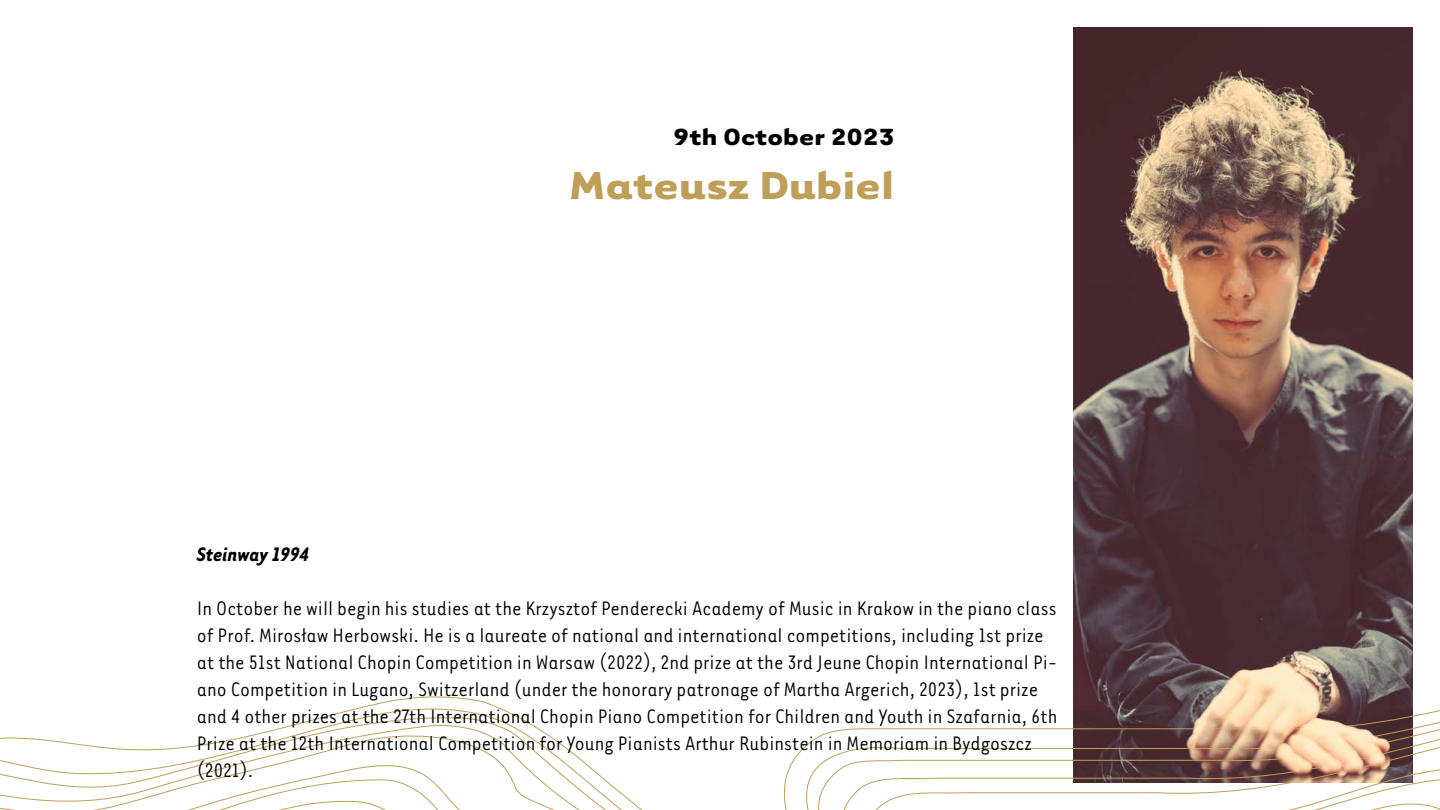
<style>
.page{position:relative;width:1440px;height:810px;background:#fff}
.page>*{position:absolute;margin:0;border:0;box-sizing:border-box;transform-origin:0 0}
.t1{font:700 45px "Tarzana Wide OT";color:#bf9e57}
.t2{font:700 27px "Tarzana Wide OT";color:#000}
.t3{font:22.5px/27px "Tarzana Nar OT";color:#000}
.t4{font:italic 700 22.5px "Tarzana Nar OT";color:#000}
</style>
<div class="page">
<svg style="left:0;top:696px;width:1440px;height:114px"></svg>
<img style="left:1073px;top:27px;width:340px;height:756px">
<p class="t2" style="left:673px;top:119px;width:223px">9th October 2023</p>
<h1 class="t1" style="left:569px;top:156px;width:327px">Mateusz Dubiel</h1>
<p class="t4" style="left:197px;top:540px;width:114px">Steinway 1994</p>
<p class="t3" style="left:197px;top:594px;width:862px">In October he will begin his studies at the Krzysztof Penderecki Academy of Music in Krakow in the piano class of Prof. Mirosław Herbowski. He is a laureate of national and international competitions, including 1st prize at the 51st National Chopin Competition in Warsaw (2022), 2nd prize at the 3rd Jeune Chopin International Pi&shy;ano Competition in Lugano, Switzerland (under the honorary patronage of Martha Argerich, 2023), 1st prize and 4 other prizes at the 27th International Chopin Piano Competition for Children and Youth in Szafarnia, 6th Prize at the 12th International Competition for Young Pianists Arthur Rubinstein in Memoriam in Bydgoszcz (2021).</p>
</div>
